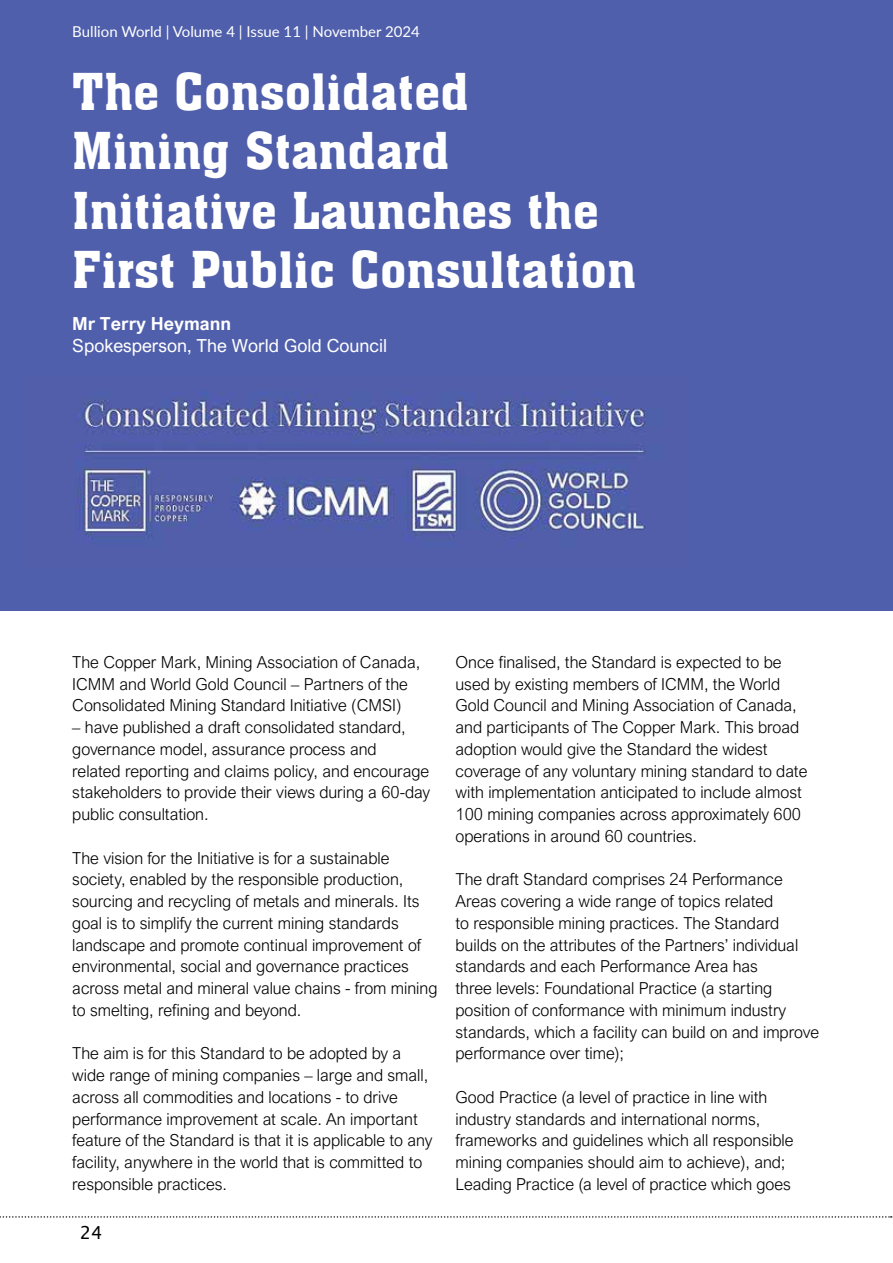
<style>
.page{position:relative;width:893px;height:1263px;background:#fff}
.page>*{position:absolute;margin:0;border:0;box-sizing:border-box;transform-origin:0 0}
.t1{font:700 49.5px/59.4px "Aachen";color:#fff}
.t2{font:18px "Arial Nova";color:#fff}
.t3{font:700 18px "Arial Nova";color:#fff}
.t4{font:18px "Lucida Sans Unicode";color:#000}
.t5{font:300 16.5px/21.8px "Arial Nova";color:#000}
.t6{font:15px "Lato";color:#fff}
</style>
<div class="page">
<svg style="left:0;top:1216px;width:892px;height:2px"></svg>
<div style="left:0;top:0;width:893px;height:610px;background:#505fab"></div>
<img style="left:77px;top:392px;width:569px;height:148px">
<p class="t6" style="left:72px;top:21px;width:349px">Bullion World | Volume 4 | Issue 11 | November 2024</p>
<h1 class="t1" style="left:72px;top:59px;width:565px">The Consolidated<br>Mining Standard<br>Initiative Launches the<br>First Public Consultation</h1>
<p class="t3" style="left:72px;top:313px;width:160px">Mr Terry Heymann</p>
<p class="t2" style="left:72px;top:335px;width:316px">Spokesperson, The World Gold Council</p>
<p class="t5" style="left:72px;top:651px;width:350px">The Copper Mark, Mining Association of Canada,<br>ICMM and World Gold Council – Partners of the<br>Consolidated Mining Standard Initiative (CMSI)</p>
<p class="t5" style="left:72px;top:716px;width:360px">– have published a draft consolidated standard, governance model, assurance process and<br>related reporting and claims policy, and encourage stakeholders to provide their views during a 60-day public consultation.</p>
<p class="t5" style="left:72px;top:847px;width:367px">The vision for the Initiative is for a sustainable society, enabled by the responsible production, sourcing and recycling of metals and minerals. Its goal is to simplify the current mining standards landscape and promote continual improvement of environmental, social and governance practices across metal and mineral value chains - from mining to smelting, refining and beyond.</p>
<p class="t5" style="left:72px;top:1043px;width:362px">The aim is for this Standard to be adopted by a wide range of mining companies – large and small, across all commodities and locations - to drive performance improvement at scale. An important feature of the Standard is that it is applicable to any facility, anywhere in the world that is committed to responsible practices.</p>
<p class="t4" style="left:80px;top:1218px;width:24px">24</p>
<p class="t5" style="left:455px;top:651px;width:353px">Once finalised, the Standard is expected to be used by existing members of ICMM, the World Gold Council and Mining Association of Canada, and participants of The Copper Mark. This broad adoption would give the Standard the widest coverage of any voluntary mining standard to date with implementation anticipated to include almost 100 mining companies across approximately 600 operations in around 60 countries.</p>
<p class="t5" style="left:455px;top:869px;width:365px">The draft Standard comprises 24 Performance Areas covering a wide range of topics related<br>to responsible mining practices. The Standard builds on the attributes of the Partners’ individual standards and each Performance Area has<br>three levels: Foundational Practice (a starting position of conformance with minimum industry standards, which a facility can build on and improve performance over time);</p>
<p class="t5" style="left:455px;top:1086px;width:340px">Good Practice (a level of practice in line with industry standards and international norms, frameworks and guidelines which all responsible mining companies should aim to achieve), and; Leading Practice (a level of practice which goes</p>
</div>
